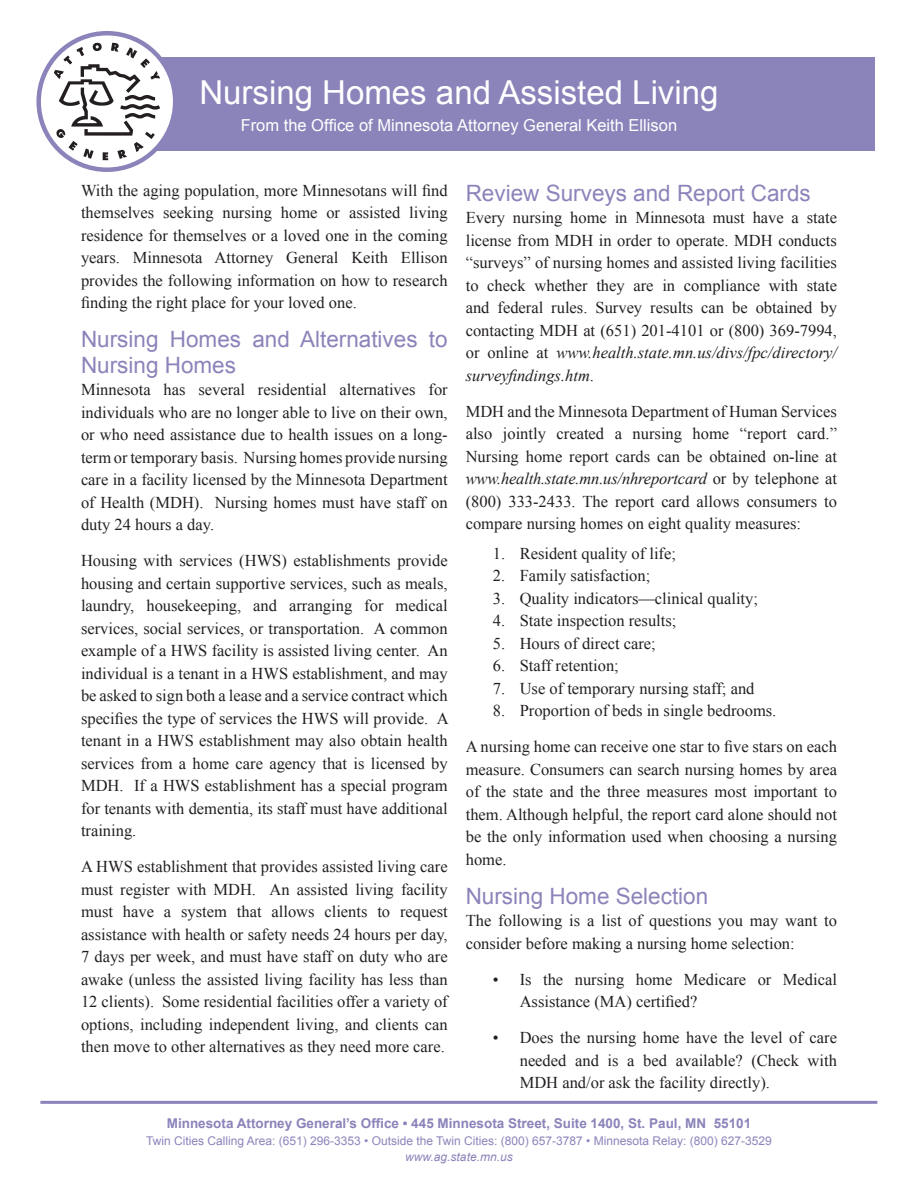
<style>
.page{position:relative;width:918px;height:1188px;background:#fff}
.page>*{position:absolute;margin:0;border:0;box-sizing:border-box;transform-origin:0 0}
.h1{font:33px "Arial";color:#fff}
.h2{font:22.5px/25.5px "Arial";color:#8b84ba}
.p{font:16.5px/22.5px "Times New Roman";color:#231f20;text-align:justify}
.p_1{font:16.5px/22.5px "Times New Roman";color:#231f20;text-align:justify}
.li{font:16.5px/22.5px "Times New Roman";color:#231f20}
.t1{font:16.5px "Arial";color:#fff}
.t2{font:700 13.5px "Arial";color:#8b84ba}
.t3{font:12px/16.5px "Arial";color:#8b84ba;text-align:center}
.s1{font-style:italic}
</style>
<div class="page">
<div style="left:60px;top:57px;width:815px;height:93px;background:#8b84ba"></div>
<svg style="left:39px;top:33px;width:136px;height:137px"></svg>
<svg style="left:54px;top:43px;width:106px;height:117px"></svg>
<div style="left:36px;top:31px;width:141px;height:141px;border:4px solid #8b84ba;border-radius:50%"></div>
<hr style="left:40px;top:1101px;width:837px;height:3px;background:#8b84ba">
<h1 class="h1" style="left:199px;top:71px;width:521px">Nursing Homes and Assisted Living</h1>
<p class="t1" style="left:241px;top:115px;width:438px">From the Office of Minnesota Attorney General Keith Ellison</p>
<p class="p" style="left:81px;top:179px;width:368px">With the aging population, more Minnesotans will find themselves seeking nursing home or assisted living residence for themselves or a loved one in the coming years. Minnesota Attorney General Keith Ellison provides the following information on how to research finding the right place for your loved one.</p>
<h2 class="h2" style="left:81px;top:327px;width:368px">Nursing Homes and Alternatives to<br>Nursing Homes</h2>
<p class="p_1" style="left:81px;top:378px;width:368px">Minnesota has several residential alternatives for individuals who are no longer able to live on their own, or who need assistance due to health issues on a long&shy;term or temporary basis. Nursing homes provide nursing care in a facility licensed by the Minnesota Department of Health (MDH). Nursing homes must have staff on duty 24 hours a day.</p>
<p class="p" style="left:81px;top:549px;width:369px">Housing with services (HWS) establishments provide housing and certain supportive services, such as meals, laundry, housekeeping, and arranging for medical services, social services, or transportation. A common example of a HWS facility is assisted living center. An individual is a tenant in a HWS establishment, and may be asked to sign both a lease and a service contract which specifies the type of services the HWS will provide. A tenant in a HWS establishment may also obtain health services from a home care agency that is licensed by MDH. If a HWS establishment has a special program for tenants with dementia, its staff must have additional training.</p>
<p class="p_1" style="left:81px;top:855px;width:368px">A HWS establishment that provides assisted living care must register with MDH. An assisted living facility must have a system that allows clients to request assistance with health or safety needs 24 hours per day, 7 days per week, and must have staff on duty who are awake (unless the assisted living facility has less than 12 clients). Some residential facilities offer a variety of options, including independent living, and clients can then move to other alternatives as they need more care.</p>
<h2 class="h2" style="left:466px;top:180px;width:347px">Review Surveys and Report Cards</h2>
<p class="p_1" style="left:466px;top:206px;width:373px">Every nursing home in Minnesota must have a state license from MDH in order to operate. MDH conducts “surveys” of nursing homes and assisted living facilities to check whether they are in compliance with state and federal rules. Survey results can be obtained by contacting MDH at (651) 201-4101 or (800) 369-7994, or online at <span class="s1">www.health.state.mn.us/divs/fpc/directory/ surveyfindings.htm</span>.</p>
<p class="p" style="left:466px;top:400px;width:373px">MDH and the Minnesota Department of Human Services also jointly created a nursing home “report card.” Nursing home report cards can be obtained on-line at <span class="s1">www.health.state.mn.us/nhreportcard</span> or by telephone at (800) 333-2433. The report card allows consumers to compare nursing homes on eight quality measures:</p>
<p class="li" style="left:493px;top:542px;width:185px">1. Resident quality of life;</p>
<p class="li" style="left:493px;top:564px;width:159px">2. Family satisfaction;</p>
<p class="li" style="left:493px;top:587px;width:267px">3. Quality indicators—clinical quality;</p>
<p class="li" style="left:493px;top:609px;width:185px">4. State inspection results;</p>
<p class="li" style="left:493px;top:632px;width:165px">5. Hours of direct care;</p>
<p class="li" style="left:493px;top:654px;width:128px">6. Staff retention;</p>
<p class="li" style="left:493px;top:677px;width:263px">7. Use of temporary nursing staff; and</p>
<p class="li" style="left:493px;top:699px;width:285px">8. Proportion of beds in single bedrooms.</p>
<p class="p" style="left:466px;top:735px;width:373px">A nursing home can receive one star to five stars on each measure. Consumers can search nursing homes by area of the state and the three measures most important to them. Although helpful, the report card alone should not be the only information used when choosing a nursing home.</p>
<h2 class="h2" style="left:466px;top:883px;width:244px">Nursing Home Selection</h2>
<p class="p_1" style="left:466px;top:909px;width:373px">The following is a list of questions you may want to consider before making a nursing home selection:</p>
<p class="li" style="left:520px;top:968px;width:319px;text-indent:-27px">• Is the nursing home Medicare or Medical<br>Assistance (MA) certified?</p>
<p class="li" style="left:520px;top:1026px;width:319px;text-align:justify;text-indent:-27px">• Does the nursing home have the level of care needed and is a bed available? (Check with MDH and/or ask the facility directly).</p>
<p class="t2" style="left:167px;top:1115px;width:586px">Minnesota Attorney General’s Office • 445 Minnesota Street, Suite 1400, St. Paul, MN 55101</p>
<p class="t3" style="left:146px;top:1133px;width:627px">Twin Cities Calling Area: (651) 296-3353 • Outside the Twin Cities: (800) 657-3787 • Minnesota Relay: (800) 627-3529 <span class="s1">www.ag.state.mn.us</span></p>
</div>
